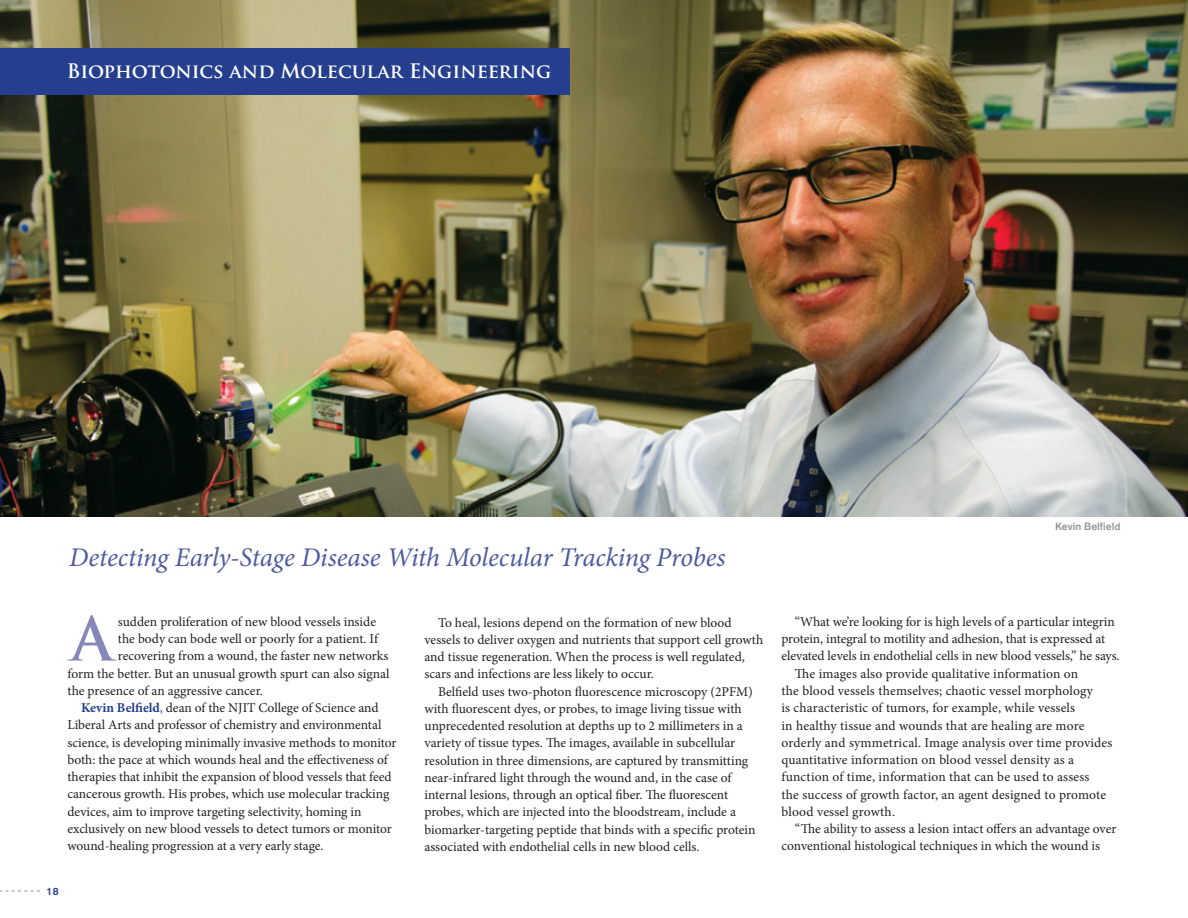
<style>
.page{position:relative;width:1188px;height:918px;background:#fff}
.page>*{position:absolute;margin:0;border:0;box-sizing:border-box;transform-origin:0 0}
.t1{font:700 59.25px "Trajan Pro";color:#8688ba}
.t2{font:italic 27px "Minion Pro";letter-spacing:-.01em;color:#4d5a9e}
.t3{font:700 19.5px "Trajan Pro";letter-spacing:-.005em;color:#fff}
.t4{font:13.5px/17.2px "Minion Pro";color:#231f20}
.t5{font:500 10.5px "Akzidenz Grotesk BE";color:#939598}
.t6{font:500 10.5px "Akzidenz Grotesk BE";color:#253f8e}
.s1{font-weight:700;color:#253f8e}
.s2{color:#253f8e}
</style>
<div class="page">
<svg style="left:0;top:891px;width:40px;height:1px"></svg>
<img style="left:0;top:0;width:1188px;height:516px">
<div style="left:0;top:48px;width:570px;height:46px;background:#253f8e"></div>
<h3 class="t3" style="left:67px;top:59px;width:486px">Biophotonics and Molecular Engineering</h3>
<h2 class="t2" style="left:69px;top:539px;width:658px">Detecting Early-Stage Disease With Molecular Tracking Probes</h2>
<h1 class="t1" style="left:71px;top:602px;width:43px">A</h1>
<p class="t4" style="left:118px;top:613px;width:260px">sudden proliferation of new blood vessels inside</p>
<p class="t4" style="left:118px;top:630px;width:262px">the body can bode well or poorly for a patient. If</p>
<p class="t4" style="left:118px;top:648px;width:272px">recovering from a wound, the faster new networks</p>
<p class="t4" style="left:68px;top:665px;width:324px">form the better. But an unusual growth spurt can also signal</p>
<p class="t4" style="left:68px;top:682px;width:197px">the presence of an aggressive cancer.</p>
<p class="t4" style="left:81px;top:699px;width:299px"><span class="s1">Kevin Belfield</span><span class="s2">,</span> dean of the NJIT College of Science and</p>
<p class="t4" style="left:68px;top:717px;width:315px">Liberal Arts and professor of chemistry and environmental</p>
<p class="t4" style="left:68px;top:734px;width:331px">science, is developing minimally invasive methods to monitor</p>
<p class="t4" style="left:68px;top:751px;width:322px">both: the pace at which wounds heal and the effectiveness of</p>
<p class="t4" style="left:68px;top:768px;width:326px">therapies that inhibit the expansion of blood vessels that feed</p>
<p class="t4" style="left:68px;top:786px;width:323px">cancerous growth. His probes, which use molecular tracking</p>
<p class="t4" style="left:68px;top:803px;width:296px">devices, aim to improve targeting selectivity, homing in</p>
<p class="t4" style="left:68px;top:820px;width:326px">exclusively on new blood vessels to detect tumors or monitor</p>
<p class="t4" style="left:68px;top:837px;width:258px">wound-healing progression at a very early stage.</p>
<p class="t6" style="left:47px;top:885px;width:14px">18</p>
<p class="t4" style="left:424px;top:614px;width:340px;text-indent:14px">To heal, lesions depend on the formation of new blood vessels to deliver oxygen and nutrients that support cell growth and tissue regeneration. When the process is well regulated, scars and infections are less likely to occur.</p>
<p class="t4" style="left:424px;top:683px;width:333px;text-indent:14px">Belfield uses two-photon fluorescence microscopy (2PFM) with fluorescent dyes, or probes, to image living tissue with unprecedented resolution at depths up to 2 millimeters in a variety of tissue types. The images, available in subcellular resolution in three dimensions, are captured by transmitting near-infrared light through the wound and, in the case of internal lesions, through an optical fiber. The fluorescent probes, which are injected into the bloodstream, include a biomarker-targeting peptide that binds with a specific protein associated with endothelial cells in new blood cells.</p>
<p class="t5" style="left:1055px;top:520px;width:67px">Kevin Belfield</p>
<p class="t4" style="left:795px;top:613px;width:321px">“What we’re looking for is high levels of a particular integrin</p>
<p class="t4" style="left:781px;top:630px;width:325px">protein, integral to motility and adhesion, that is expressed at</p>
<p class="t4" style="left:781px;top:648px;width:340px">elevated levels in endothelial cells in new blood vessels,” he says.</p>
<p class="t4" style="left:795px;top:665px;width:285px">The images also provide qualitative information on</p>
<p class="t4" style="left:781px;top:682px;width:313px">the blood vessels themselves; chaotic vessel morphology</p>
<p class="t4" style="left:781px;top:699px;width:295px">is characteristic of tumors, for example, while vessels</p>
<p class="t4" style="left:781px;top:717px;width:305px">in healthy tissue and wounds that are healing are more</p>
<p class="t4" style="left:781px;top:734px;width:333px">orderly and symmetrical. Image analysis over time provides</p>
<p class="t4" style="left:781px;top:751px;width:294px">quantitative information on blood vessel density as a</p>
<p class="t4" style="left:781px;top:768px;width:310px">function of time, information that can be used to assess</p>
<p class="t4" style="left:781px;top:786px;width:326px">the success of growth factor, an agent designed to promote</p>
<p class="t4" style="left:781px;top:803px;width:115px">blood vessel growth.</p>
<p class="t4" style="left:795px;top:820px;width:323px">“The ability to assess a lesion intact offers an advantage over</p>
<p class="t4" style="left:781px;top:837px;width:320px">conventional histological techniques in which the wound is</p>
</div>
